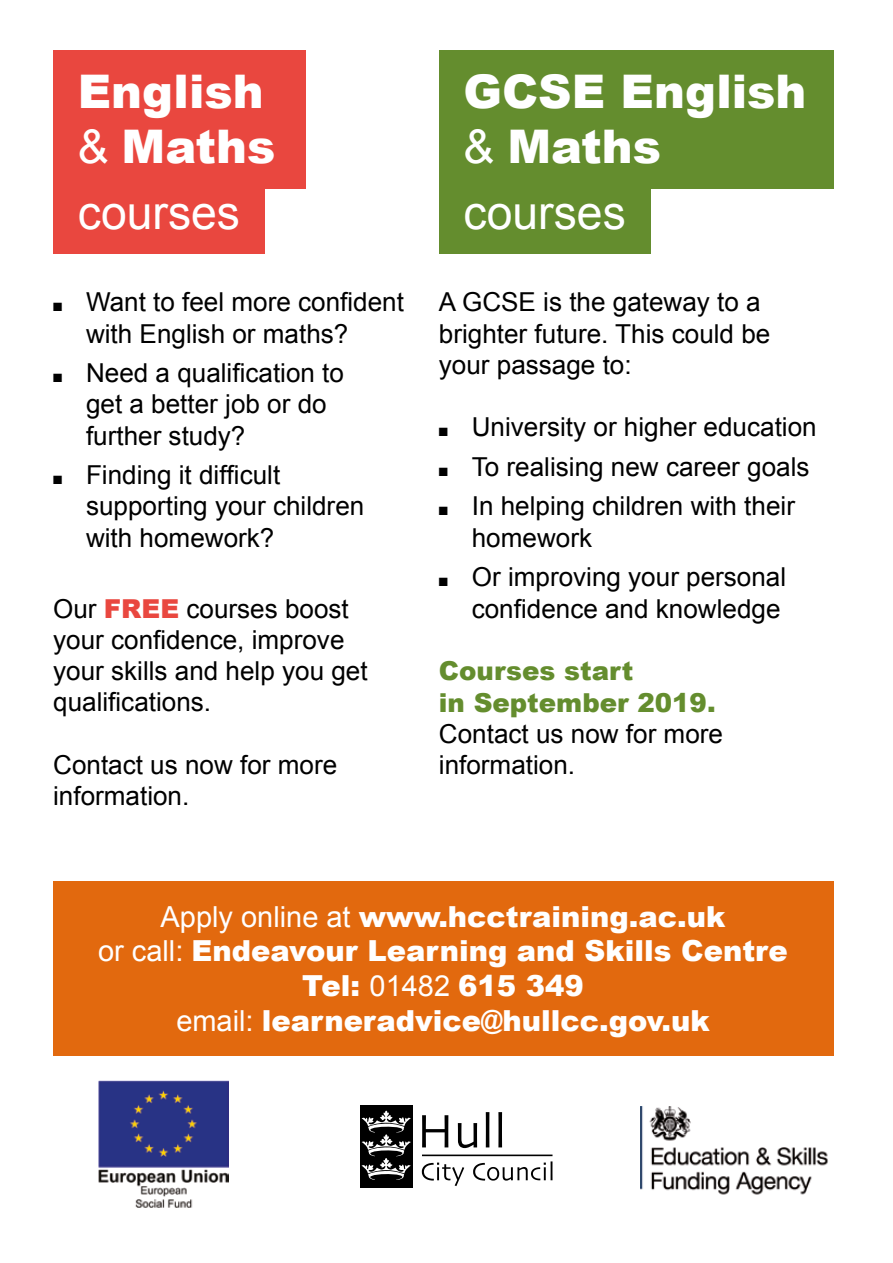
<style>
.page{position:relative;width:893px;height:1263px;background:#fff}
.page>*{position:absolute;margin:0;border:0;box-sizing:border-box;transform-origin:0 0}
.t1{font:900 46.35px/55.7px "Arial";color:#fff}
.t2{font:46.35px "Arial";color:#fff}
.t3{font:900 28.95px/34.8px "Arial";color:#fff;text-align:center}
.t4{font:26.1px/31.3px "Arial";color:#000}
.t5{font:900 26.1px/31.3px "Arial";color:#648d2e}
.s1{font-weight:400}
.s2{font-weight:900;color:#e9473f}
</style>
<div class="page">
<svg style="left:422px;top:1115px;width:26px;height:32px"></svg>
<svg style="left:458px;top:1123px;width:19px;height:25px"></svg>
<svg style="left:486px;top:1112px;width:3px;height:35px"></svg>
<svg style="left:498px;top:1112px;width:4px;height:35px"></svg>
<hr style="left:422px;top:1154px;width:130px;height:2px;background:#000">
<div style="left:360px;top:1105px;width:52px;height:83px;background:#000"></div>
<svg style="left:362px;top:1110px;width:49px;height:70px"></svg>
<div style="left:375px;top:1152px;width:21px;height:5px;background:#000"></div>
<svg style="left:422px;top:1162px;width:42px;height:24px"></svg>
<svg style="left:473px;top:1161px;width:79px;height:19px"></svg>
<img style="left:641px;top:1106px;width:187px;height:89px">
<div style="left:53px;top:881px;width:780px;height:174px;background:#e2690e"></div>
<img style="left:99px;top:1081px;width:129px;height:127px">
<div style="left:439px;top:50px;width:394px;height:138px;background:#648d2e"></div>
<div style="left:439px;top:171px;width:211px;height:83px;background:#648d2e"></div>
<div style="left:53px;top:50px;width:252px;height:138px;background:#e9473f"></div>
<div style="left:53px;top:171px;width:212px;height:83px;background:#e9473f"></div>
<h1 class="t1" style="left:78px;top:62px;width:199px">English <span class="s1">&amp;</span> Maths</h1>
<h1 class="t2" style="left:78px;top:183px;width:164px">courses</h1>
<p class="t4" style="left:86px;top:287px;width:319px;text-indent:-33px">■ Want to feel more confident with English or maths?</p>
<p class="t4" style="left:86px;top:357px;width:260px;text-indent:-33px">■ Need a qualification to get a better job or do further study?</p>
<p class="t4" style="left:86px;top:460px;width:280px;text-indent:-33px">■ Finding it difficult supporting your children with homework?</p>
<p class="t4" style="left:53px;top:593px;width:316px">Our <span class="s2">FREE</span> courses boost your confidence, improve your skills and help you get qualifications.</p>
<p class="t4" style="left:53px;top:749px;width:286px">Contact us now for more information.</p>
<h1 class="t1" style="left:464px;top:62px;width:344px">GCSE English <span class="s1">&amp;</span> Maths</h1>
<h1 class="t2" style="left:464px;top:183px;width:164px">courses</h1>
<p class="t4" style="left:439px;top:287px;width:333px">A GCSE is the gateway to a brighter future. This could be your passage to:</p>
<p class="t4" style="left:439px;top:412px;width:379px">■ University or higher education</p>
<p class="t4" style="left:439px;top:451px;width:372px">■ To realising new career goals</p>
<p class="t4" style="left:472px;top:491px;width:325px;text-indent:-33px">■ In helping children with their homework</p>
<p class="t4" style="left:439px;top:562px;width:349px;text-align:right">■ Or improving your personal confidence and knowledge</p>
<p class="t5" style="left:439px;top:654px;width:278px">Courses start<br>in September 2019.</p>
<p class="t4" style="left:439px;top:718px;width:286px">Contact us now for more information.</p>
<p class="t3" style="left:98px;top:898px;width:691px"><span class="s1">Apply online at</span> www.hcctraining.ac.uk<br><span class="s1">or call:</span> Endeavour Learning and Skills Centre Tel: <span class="s1">01482</span> 615 349<br><span class="s1">email:</span> learneradvice@hullcc.gov.uk</p>
</div>
